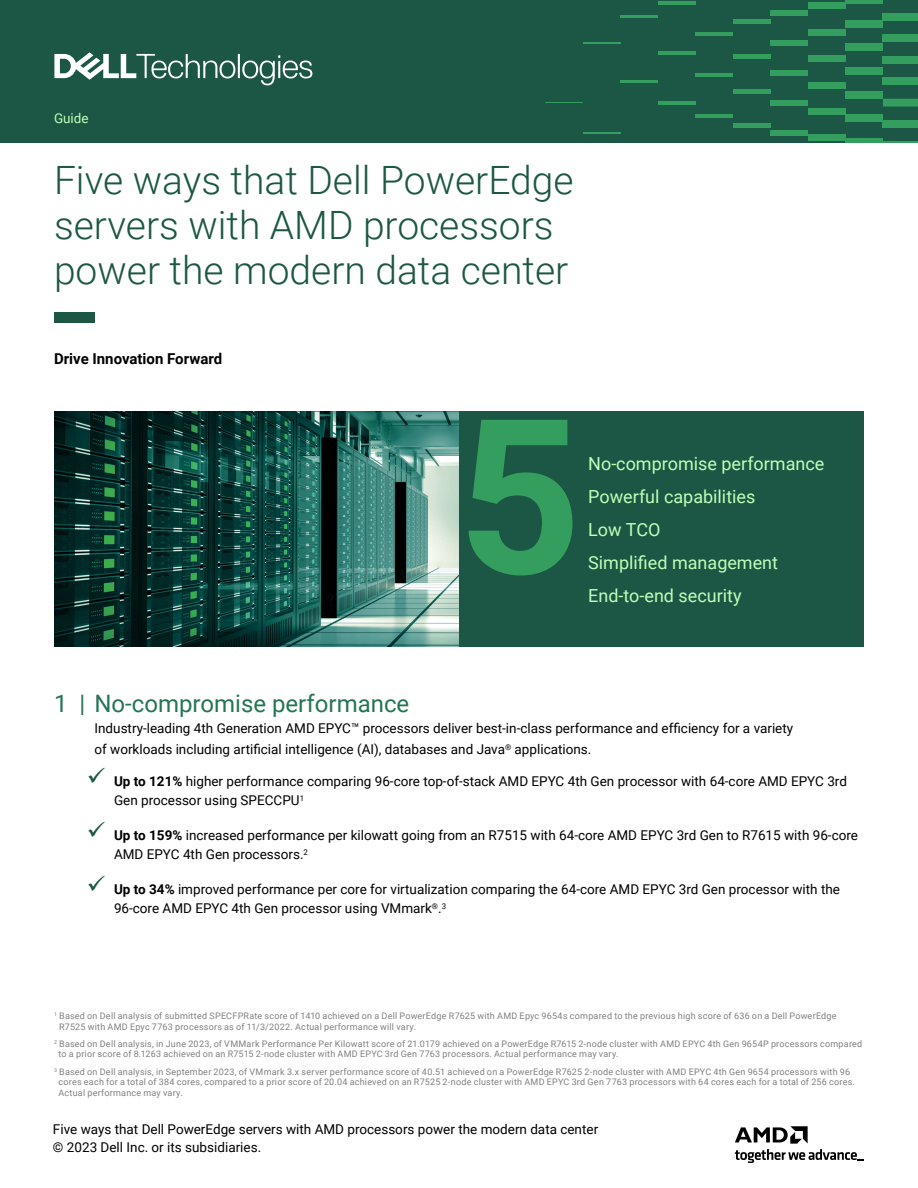
<style>
.page{position:relative;width:918px;height:1188px;background:#fff}
.page>*{position:absolute;margin:0;border:0;box-sizing:border-box;transform-origin:0 0}
.t1{font:700 216px "Roboto";color:#349e5f}
.t2{font:300 39px/45px "Roboto";color:#1b5744}
.t3{font:24px "Roboto";color:#247554}
.t4{font:18px/33px "Roboto";color:#bfffb7}
.t5{font:700 15px "Roboto";color:#000}
.t6{font:13.5px/19.5px "Roboto";color:#000}
.t7{font:13.5px "Roboto";color:#bfffb7}
.t8{font:9px/10.5px "Roboto";letter-spacing:.025em;color:#808080}
.s1{font-weight:700}
</style>
<div class="page">
<div style="left:0;top:0;width:918px;height:143px;background:#1b5744"></div>
<svg style="left:54px;top:52px;width:258px;height:33px"></svg>
<hr style="left:545px;top:102px;width:38px;height:1px;background:#349e5f">
<div style="left:808px;top:135px;width:37px;height:6px;background:#349e5f"></div>
<div style="left:808px;top:108px;width:37px;height:7px;background:#349e5f"></div>
<div style="left:808px;top:82px;width:37px;height:6px;background:#349e5f"></div>
<div style="left:808px;top:55px;width:37px;height:7px;background:#349e5f"></div>
<div style="left:808px;top:29px;width:37px;height:6px;background:#349e5f"></div>
<div style="left:808px;top:3px;width:37px;height:6px;background:#349e5f"></div>
<div style="left:770px;top:130px;width:38px;height:5px;background:#349e5f"></div>
<div style="left:770px;top:100px;width:38px;height:5px;background:#349e5f"></div>
<div style="left:770px;top:70px;width:38px;height:5px;background:#349e5f"></div>
<div style="left:770px;top:40px;width:38px;height:5px;background:#349e5f"></div>
<div style="left:770px;top:10px;width:38px;height:5px;background:#349e5f"></div>
<div style="left:733px;top:123px;width:37px;height:5px;background:#349e5f"></div>
<hr style="left:733px;top:89px;width:37px;height:4px;background:#349e5f">
<div style="left:733px;top:54px;width:37px;height:5px;background:#349e5f"></div>
<hr style="left:733px;top:20px;width:37px;height:4px;background:#349e5f">
<hr style="left:695px;top:114px;width:38px;height:4px;background:#349e5f">
<hr style="left:695px;top:73px;width:38px;height:4px;background:#349e5f">
<hr style="left:695px;top:33px;width:38px;height:3px;background:#349e5f">
<hr style="left:658px;top:101px;width:37px;height:3px;background:#349e5f">
<hr style="left:658px;top:51px;width:37px;height:3px;background:#349e5f">
<hr style="left:658px;top:1px;width:37px;height:3px;background:#349e5f">
<hr style="left:620px;top:80px;width:38px;height:2px;background:#349e5f">
<hr style="left:620px;top:16px;width:38px;height:2px;background:#349e5f">
<hr style="left:583px;top:132px;width:37px;height:1px;background:#349e5f">
<hr style="left:583px;top:42px;width:37px;height:1px;background:#349e5f">
<hr style="left:883px;top:142px;width:35px;height:1px;background:#349e5f">
<div style="left:883px;top:120px;width:35px;height:8px;background:#349e5f"></div>
<div style="left:883px;top:99px;width:35px;height:8px;background:#349e5f"></div>
<div style="left:883px;top:77px;width:35px;height:8px;background:#349e5f"></div>
<div style="left:883px;top:56px;width:35px;height:8px;background:#349e5f"></div>
<div style="left:883px;top:34px;width:35px;height:8px;background:#349e5f"></div>
<div style="left:883px;top:13px;width:35px;height:8px;background:#349e5f"></div>
<hr style="left:845px;top:139px;width:38px;height:4px;background:#349e5f">
<div style="left:845px;top:115px;width:38px;height:7px;background:#349e5f"></div>
<div style="left:845px;top:91px;width:38px;height:7px;background:#349e5f"></div>
<div style="left:845px;top:68px;width:38px;height:7px;background:#349e5f"></div>
<div style="left:845px;top:44px;width:38px;height:7px;background:#349e5f"></div>
<div style="left:845px;top:20px;width:38px;height:7px;background:#349e5f"></div>
<hr style="left:845px;top:0;width:38px;height:4px;background:#349e5f">
<svg style="left:735px;top:1126px;width:129px;height:37px"></svg>
<div style="left:54px;top:312px;width:40px;height:10px;background:#1b5744"></div>
<img style="left:54px;top:411px;width:405px;height:235px">
<div style="left:459px;top:411px;width:405px;height:235px;background:#1b5744"></div>
<h3 class="t7" style="left:54px;top:109px;width:36px">Guide</h3>
<h2 class="t2" style="left:54px;top:156px;width:521px">Five ways that Dell PowerEdge servers with AMD processors power the modern data center</h2>
<h3 class="t5" style="left:54px;top:348px;width:170px">Drive Innovation Forward</h3>
<h1 class="t1" style="left:457px;top:345px;width:125px">5</h1>
<h3 class="t4" style="left:588px;top:446px;width:238px">No-compromise performance<br>Powerful capabilities<br>Low TCO<br>Simplified management</h3>
<h3 class="t4" style="left:588px;top:578px;width:155px">End-to-end security</h3>
<h3 class="t3" style="left:54px;top:687px;width:357px">1 | No‑compromise performance</h3>
<h3 class="t6" style="left:94px;top:717px;width:700px;line-height:21px">Industry‑leading 4th Generation AMD EPYC™ processors deliver best‑in‑class performance and efficiency for a variety of workloads including artificial intelligence (AI), databases and Java<sup>®</sup> applications.</h3>
<h3 class="t6" style="left:114px;top:771px;width:734px"><span class="s1">Up to 121%</span> higher performance comparing 96-core top-of-stack AMD EPYC 4th Gen processor with 64-core AMD EPYC 3rd<br>Gen processor using SPECCPU<sup>1</sup></h3>
<h3 class="t6" style="left:114px;top:825px;width:745px"><span class="s1">Up to 159%</span> increased performance per kilowatt going from an R7515 with 64-core AMD EPYC 3rd Gen to R7615 with 96-core<br>AMD EPYC 4th Gen processors.<sup>2</sup></h3>
<h3 class="t6" style="left:114px;top:879px;width:728px"><span class="s1">Up to 34%</span> improved performance per core for virtualization comparing the 64-core AMD EPYC 3rd Gen processor with the<br>96-core AMD EPYC 4th Gen processor using VMmark<sup>®</sup>.<sup>3</sup></h3>
<p class="t8" style="left:59px;top:1010px;width:779px;text-indent:-5px"><sup>1</sup> Based on Dell analysis of submitted SPECFPRate score of 1410 achieved on a Dell PowerEdge R7625 with AMD Epyc 9654s compared to the previous high score of 636 on a Dell PowerEdge<br>R7525 with AMD Epyc 7763 processors as of 11/3/2022. Actual performance will vary.</p>
<p class="t8" style="left:59px;top:1038px;width:805px;text-indent:-5px"><sup>2</sup> Based on Dell analysis, in June 2023, of VMMark Performance Per Kilowatt score of 21.0179 achieved on a PowerEdge R7615 2-node cluster with AMD EPYC 4th Gen 9654P processors compared to a prior score of 8.1263 achieved on an R7515 2-node cluster with AMD EPYC 3rd Gen 7763 processors. Actual performance may vary.</p>
<p class="t8" style="left:59px;top:1066px;width:798px;text-indent:-5px"><sup>3</sup> Based on Dell analysis, in September 2023, of VMmark 3.x server performance score of 40.51 achieved on a PowerEdge R7625 2-node cluster with AMD EPYC 4th Gen 9654 processors with 96 cores each for a total of 384 cores, compared to a prior score of 20.04 achieved on an R7525 2-node cluster with AMD EPYC 3rd Gen 7763 processors with 64 cores each for a total of 256 cores.<br>Actual performance may vary.</p>
<h3 class="t6" style="left:53px;top:1120px;width:547px;line-height:18px">Five ways that Dell PowerEdge servers with AMD processors power the modern data center © 2023 Dell Inc. or its subsidiaries.</h3>
</div>
